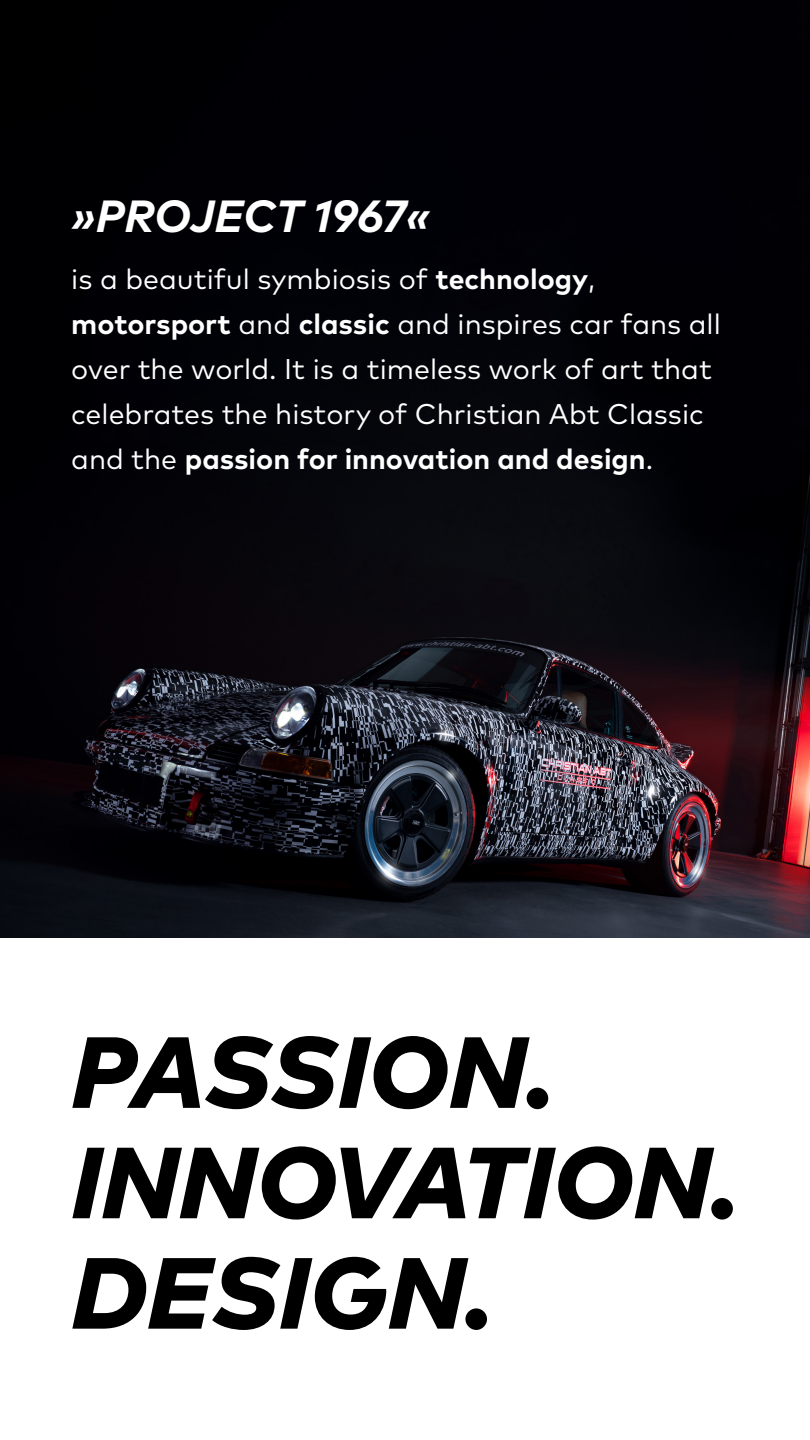
<style>
.page{position:relative;width:810px;height:1440px;background:#fff}
.page>*{position:absolute;margin:0;border:0;box-sizing:border-box;transform-origin:0 0}
.t1{font:italic 800 100.8px "Mark Pro";letter-spacing:.005em;color:#000}
.t2{font:italic 700 45px "Mark Pro";color:#fff}
.t3{font:28.5px/45px "Mark Pro";color:#fff}
.s1{font-weight:700}
</style>
<div class="page">
<img style="left:0;top:0;width:810px;height:937px">
<p class="t2" style="left:71px;top:182px;width:360px">»PROJECT 1967«</p>
<p class="t3" style="left:71px;top:254px;width:651px">is a beautiful symbiosis of <span class="s1">technology</span>, <span class="s1">motorsport</span> and <span class="s1">classic</span> and inspires car fans all over the world. It is a timeless work of art that celebrates the history of Christian Abt Classic and the <span class="s1">passion for innovation and design</span>.</p>
<p class="t1" style="left:72px;top:995px;width:485px">PASSION.</p>
<p class="t1" style="left:72px;top:1105px;width:669px">INNOVATION.</p>
<p class="t1" style="left:72px;top:1216px;width:424px">DESIGN.</p>
</div>
